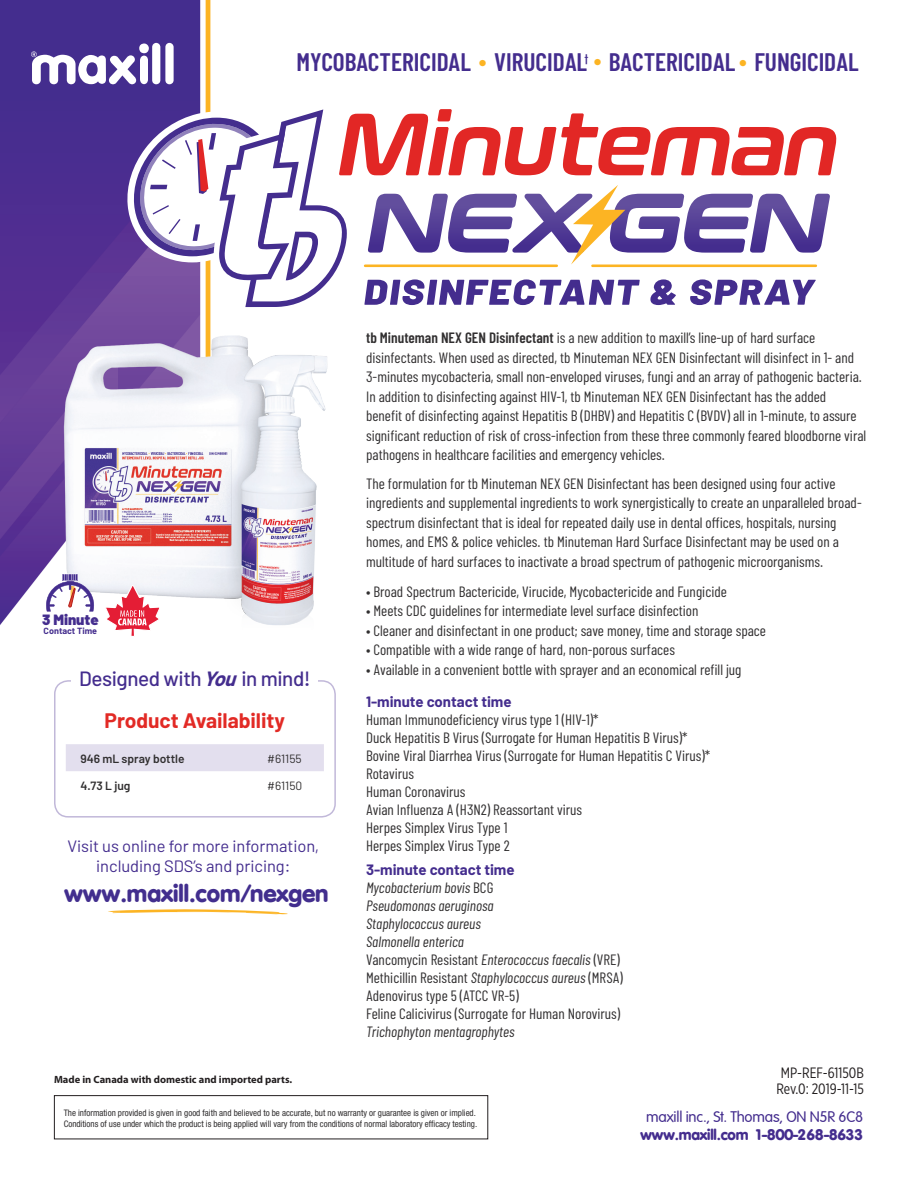
<style>
.page{position:relative;width:918px;height:1188px;background:#fff}
.page>*{position:absolute;margin:0;border:0;box-sizing:border-box;transform-origin:0 0}
.t1{font:600 25.35px "Barlow Condensed";color:#442d8e}
.t2{font:700 24px "Vogue";color:#422e8e}
.t3{font:700 21px "Barlow";color:#e22a25}
.t4{font:500 20.7px "Barlow";letter-spacing:-.02em;color:#442d8e}
.t5{font:16.5px/19.8px "Barlow";color:#442d8e;text-align:center}
.t6{font:15px/18px "Barlow Condensed";color:#312f30}
.t7{font:700 15px "Barlow";color:#442d8e}
.t8{font:15px "Vogue Plain";letter-spacing:-.01em;color:#442d8e}
.t9{font:15px/16.5px "Gotham X Narrow";color:#231f20}
.t10{font:700 15px "Vogue";letter-spacing:-.01em;color:#442d8e}
.t11{font:italic 15px "Barlow Condensed";color:#312f30}
.t12{font:900 15px "Barlow";color:#442d8e}
.t13{font:600 12px "Barlow";color:#312f30}
.t14{font:12px "Barlow";color:#312f30}
.t15{font:600 11.1px "Barlow Condensed";color:#442d8e}
.t16{font:700 10.5px "Myriad Pro";color:#231f20}
.t17{font:condensed 9px/10.8px "Helvetica Neue LT Std";color:#312f30}
.t18{font:700 9px "Barlow";color:#442d8e}
.s1{color:#fcb423}
.s2{font-weight:700;font-style:italic}
.s3{font-weight:600}
.s4{font-style:italic}
</style>
<div class="page">
<img style="left:0;top:0;width:837px;height:625px">
<svg style="left:31px;top:43px;width:143px;height:43px"></svg>
<svg style="left:126px;top:101px;width:710px;height:211px"></svg>
<img style="left:25px;top:320px;width:328px;height:305px">
<div style="left:54px;top:680px;width:282px;height:138px;border:2px solid #c1b8d9;border-radius:14px"></div>
<div style="left:72px;top:665px;width:246px;height:31px;background:#fff"></div>
<div style="left:66px;top:744px;width:258px;height:27px;background:#e3dfee"></div>
<div style="left:54px;top:1095px;width:434px;height:44px;border:1px solid #231f20"></div>
<div style="left:55px;top:1101px;width:429px;height:36px;background:#fff"></div>
<svg style="left:105px;top:585px;width:55px;height:51px"></svg>
<svg style="left:46px;top:574px;width:48px;height:38px"></svg>
<svg style="left:108px;top:909px;width:180px;height:5px"></svg>
<h1 class="t1" style="left:297px;top:46px;width:564px">MYCOBACTERICIDAL <span class="s1">•</span> VIRUCIDAL <span class="s1">•</span> BACTERICIDAL <span class="s1">•</span> FUNGICIDAL</h1>
<p class="t15" style="left:585px;top:51px;width:5px">†</p>
<p class="t12" style="left:42px;top:610px;width:58px">3 Minute</p>
<p class="t18" style="left:44px;top:625px;width:55px">Contact Time</p>
<h3 class="t4" style="left:79px;top:665px;width:233px">Designed with <span class="s2">You</span> in mind!</h3>
<h3 class="t3" style="left:105px;top:707px;width:182px">Product Availability</h3>
<p class="t13" style="left:80px;top:752px;width:106px">946 mL spray bottle</p>
<p class="t14" style="left:267px;top:752px;width:36px">#61155</p>
<p class="t13" style="left:80px;top:779px;width:52px">4.73 L jug</p>
<p class="t14" style="left:267px;top:779px;width:37px">#61150</p>
<p class="t5" style="left:67px;top:836px;width:253px">Visit us online for more information, including SDS’s and pricing:</p>
<h2 class="t2" style="left:65px;top:879px;width:266px">www.maxill.com/nexgen</h2>
<p class="t6" style="left:366px;top:328px;width:502px;line-height:19.5px"><span class="s3">tb Minuteman NEX GEN Disinfectant</span> is a new addition to maxill’s line-up of hard surface disinfectants. When used as directed, tb Minuteman NEX GEN Disinfectant will disinfect in 1- and 3-minutes mycobacteria, small non-enveloped viruses, fungi and an array of pathogenic bacteria.<br>In addition to disinfecting against HIV-1, tb Minuteman NEX GEN Disinfectant has the added<br>benefit of disinfecting against Hepatitis B (DHBV) and Hepatitis C (BVDV) all in 1-minute, to assure significant reduction of risk of cross-infection from these three commonly feared bloodborne viral pathogens in healthcare facilities and emergency vehicles.</p>
<p class="t6" style="left:366px;top:473px;width:497px;line-height:19.5px">The formulation for tb Minuteman NEX GEN Disinfectant has been designed using four active ingredients and supplemental ingredients to work synergistically to create an unparalleled broad&shy;spectrum disinfectant that is ideal for repeated daily use in dental offices, hospitals, nursing homes, and EMS &amp; police vehicles. tb Minuteman Hard Surface Disinfectant may be used on a multitude of hard surfaces to inactivate a broad spectrum of pathogenic microorganisms.</p>
<p class="t6" style="left:366px;top:582px;width:362px">• Broad Spectrum Bactericide, Virucide, Mycobactericide and Fungicide</p>
<p class="t6" style="left:366px;top:602px;width:334px">• Meets CDC guidelines for intermediate level surface disinfection</p>
<p class="t6" style="left:366px;top:621px;width:401px">• Cleaner and disinfectant in one product; save money, time and storage space</p>
<p class="t6" style="left:366px;top:641px;width:310px">• Compatible with a wide range of hard, non-porous surfaces</p>
<p class="t6" style="left:366px;top:660px;width:377px">• Available in a convenient bottle with sprayer and an economical refill jug</p>
<p class="t7" style="left:366px;top:693px;width:147px">1-minute contact time</p>
<p class="t6" style="left:366px;top:711px;width:346px">Human Immunodeficiency virus type 1 (HIV-1)*<br>Duck Hepatitis B Virus (Surrogate for Human Hepatitis B Virus)* Bovine Viral Diarrhea Virus (Surrogate for Human Hepatitis C Virus)* Rotavirus<br>Human Coronavirus<br>Avian Influenza A (H3N2) Reassortant virus<br>Herpes Simplex Virus Type 1<br>Herpes Simplex Virus Type 2</p>
<p class="t7" style="left:366px;top:861px;width:150px">3-minute contact time</p>
<p class="t6" style="left:366px;top:879px;width:258px"><span class="s4">Mycobacterium bovis</span> BCG<br><span class="s4">Pseudomonas aeruginosa<br>Staphylococcus aureus<br>Salmonella enterica<br></span>Vancomycin Resistant <span class="s4">Enterococcus faecalis</span> (VRE)<br>Methicillin Resistant <span class="s4">Staphylococcus aureus</span> (MRSA)<br>Adenovirus type 5 (ATCC VR-5)<br>Feline Calicivirus (Surrogate for Human Norovirus)</p>
<p class="t11" style="left:366px;top:1023px;width:150px">Trichophyton mentagrophytes</p>
<p class="t16" style="left:54px;top:1073px;width:240px">Made in Canada with domestic and imported parts.</p>
<p class="t17" style="left:64px;top:1107px;width:415px">The information provided is given in good faith and believed to be accurate, but no warranty or guarantee is given or implied.<br>Conditions of use under which the product is being applied will vary from the conditions of normal laboratory efficacy testing.</p>
<p class="t9" style="left:777px;top:1064px;width:89px">MP-REF-61150B<br>Rev.0: 2019-11-15</p>
<p class="t8" style="left:646px;top:1108px;width:219px">maxill inc., St. Thomas, ON N5R 6C8</p>
<p class="t10" style="left:640px;top:1126px;width:224px">www.maxill.com 1-800-268-8633</p>
</div>
